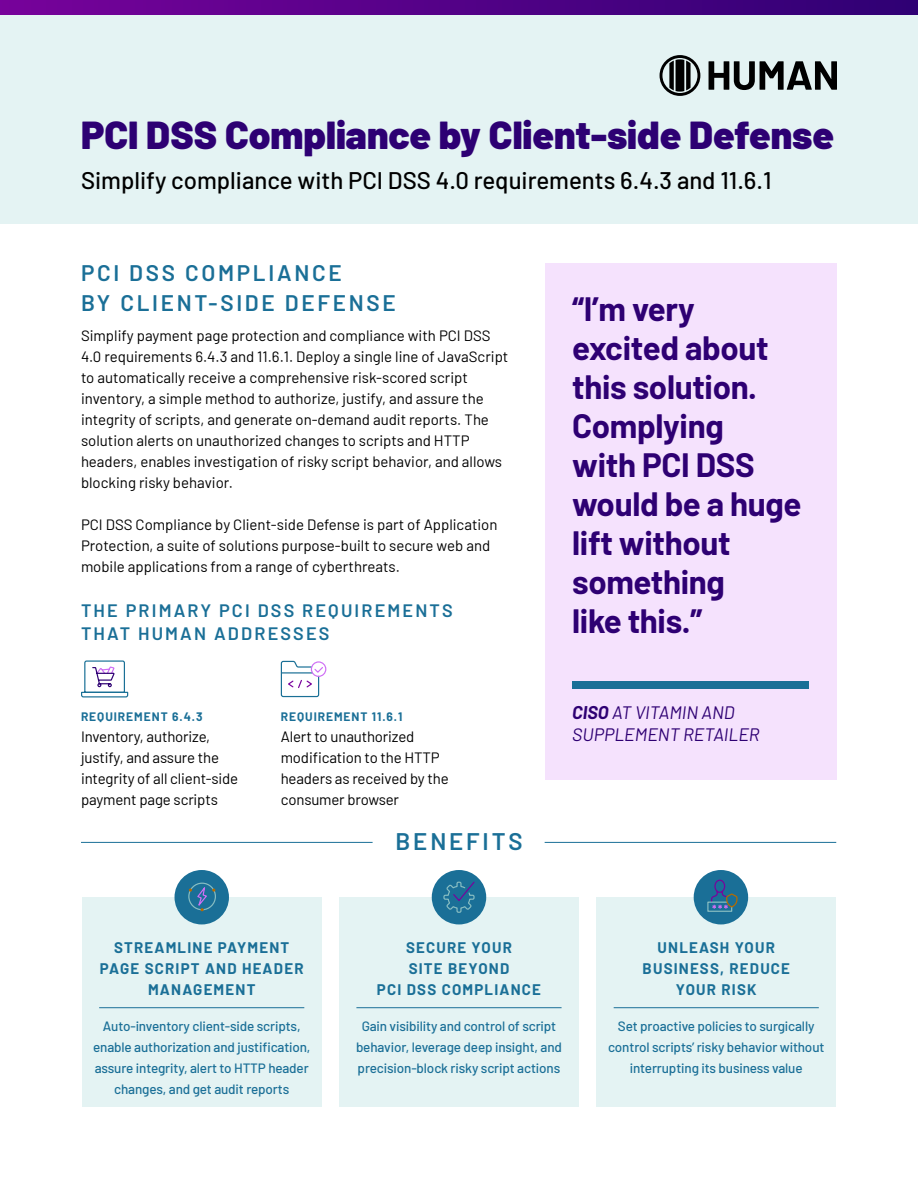
<style>
.page{position:relative;width:918px;height:1188px;background:#fff}
.page>*{position:absolute;margin:0;border:0;box-sizing:border-box;transform-origin:0 0}
.t1{font:900 39px "Barlow";color:#2d0073}
.t2{font:700 33px/39px "Barlow";letter-spacing:-.01em;color:#2e0073}
.t3{font:500 24px "Barlow";color:#000}
.t4{font:600 24px "Barlow";letter-spacing:.12em;color:#1a6f97}
.t5{font:600 22.5px/30px "Barlow";letter-spacing:.12em;color:#1a6f97}
.t6{font:600 18px/22.5px "Barlow";letter-spacing:.12em;color:#1a6f97}
.t7{font:italic 18px/21.6px "Barlow";color:#2e0073}
.t8{font:15px/21px "Barlow";color:#000}
.t9{font:700 15px/21px "Barlow";letter-spacing:.08em;color:#1a6f97;text-align:center}
.t10{font:500 13.5px/21px "Barlow";letter-spacing:-.01em;color:#1a6f97;text-align:center}
.t11{font:700 12px "Barlow";letter-spacing:.08em;color:#1a6f97}
.s1{font-weight:700}
</style>
<div class="page">
<div style="left:0;top:0;width:918px;height:223px;background:#e4f3f3"></div>
<svg style="left:660px;top:55px;width:40px;height:41px"></svg>
<svg style="left:709px;top:61px;width:128px;height:29px"></svg>
<div style="left:545px;top:263px;width:292px;height:517px;background:#f5e2fd"></div>
<svg style="left:0;top:0;width:918px;height:15px"></svg>
<div style="left:573px;top:681px;width:236px;height:8px;background:#1a6f97"></div>
<div style="left:82px;top:897px;width:240px;height:210px;background:#e4f3f3"></div>
<div style="left:339px;top:897px;width:240px;height:210px;background:#e4f3f3"></div>
<div style="left:596px;top:897px;width:240px;height:210px;background:#e4f3f3"></div>
<hr style="left:99px;top:1007px;width:205px;height:1px;background:#1a6f97">
<hr style="left:356px;top:1007px;width:206px;height:1px;background:#1a6f97">
<hr style="left:614px;top:1007px;width:205px;height:1px;background:#1a6f97">
<div style="left:694px;top:870px;width:54px;height:54px;background:#1a6f97;border-radius:50%"></div>
<div style="left:432px;top:870px;width:54px;height:54px;background:#1a6f97;border-radius:50%"></div>
<div style="left:175px;top:870px;width:54px;height:54px;background:#1a6f97;border-radius:50%"></div>
<hr style="left:81px;top:842px;width:292px;height:1px;background:#1a6f97">
<hr style="left:545px;top:842px;width:291px;height:1px;background:#1a6f97">
<svg style="left:81px;top:660px;width:48px;height:38px"></svg>
<svg style="left:280px;top:660px;width:47px;height:38px"></svg>
<div style="left:188px;top:883px;width:28px;height:27px;border:1px solid #87bdc2;border-radius:50%"></div>
<svg style="left:189px;top:883px;width:26px;height:28px"></svg>
<svg style="left:707px;top:879px;width:31px;height:33px"></svg>
<svg style="left:443px;top:881px;width:32px;height:32px"></svg>
<h1 class="t1" style="left:81px;top:106px;width:755px">PCI DSS Compliance by Client-side Defense</h1>
<h3 class="t3" style="left:81px;top:163px;width:692px">Simplify compliance with PCI DSS 4.0 requirements 6.4.3 and 11.6.1</h3>
<h3 class="t5" style="left:81px;top:256px;width:316px">PCI DSS COMPLIANCE<br>BY CLIENT-SIDE DEFENSE</h3>
<p class="t8" style="left:81px;top:324px;width:429px">Simplify payment page protection and compliance with PCI DSS 4.0 requirements 6.4.3 and 11.6.1. Deploy a single line of JavaScript to automatically receive a comprehensive risk-scored script inventory, a simple method to authorize, justify, and assure the integrity of scripts, and generate on-demand audit reports. The solution alerts on unauthorized changes to scripts and HTTP headers, enables investigation of risky script behavior, and allows blocking risky behavior.</p>
<p class="t8" style="left:81px;top:513px;width:418px">PCI DSS Compliance by Client-side Defense is part of Application<br>Protection, a suite of solutions purpose-built to secure web and mobile applications from a range of cyberthreats.</p>
<p class="t6" style="left:81px;top:598px;width:373px">THE PRIMARY PCI DSS REQUIREMENTS<br>THAT HUMAN ADDRESSES</p>
<p class="t11" style="left:81px;top:708px;width:123px">REQUIREMENT 6.4.3</p>
<p class="t8" style="left:81px;top:725px;width:159px">Inventory, authorize, justify, and assure the integrity of all client-side payment page scripts</p>
<p class="t11" style="left:281px;top:708px;width:123px">REQUIREMENT 11.6.1</p>
<p class="t8" style="left:281px;top:725px;width:169px">Alert to unauthorized modification to the HTTP headers as received by the consumer browser</p>
<h3 class="t4" style="left:395px;top:824px;width:129px">BENEFITS</h3>
<h2 class="t2" style="left:572px;top:287px;width:231px">“I’m very excited about this solution.<br>Complying<br>with PCI DSS would be a huge lift without something<br>like this.”</h2>
<p class="t7" style="left:572px;top:700px;width:189px"><span class="s1">CISO</span> AT VITAMIN AND<br>SUPPLEMENT RETAILER</p>
<p class="t9" style="left:100px;top:936px;width:205px">STREAMLINE PAYMENT<br>PAGE SCRIPT AND HEADER<br>MANAGEMENT</p>
<p class="t9" style="left:377px;top:936px;width:166px">SECURE YOUR<br>SITE BEYOND<br>PCI DSS COMPLIANCE</p>
<p class="t9" style="left:643px;top:936px;width:149px">UNLEASH YOUR<br>BUSINESS, REDUCE<br>YOUR RISK</p>
<p class="t10" style="left:93px;top:1015px;width:219px">Auto-inventory client-side scripts, enable authorization and justification, assure integrity, alert to HTTP header changes, and get audit reports</p>
<p class="t10" style="left:356px;top:1015px;width:207px">Gain visibility and control of script behavior, leverage deep insight, and precision-block risky script actions</p>
<p class="t10" style="left:608px;top:1015px;width:218px">Set proactive policies to surgically control scripts’ risky behavior without interrupting its business value</p>
</div>
